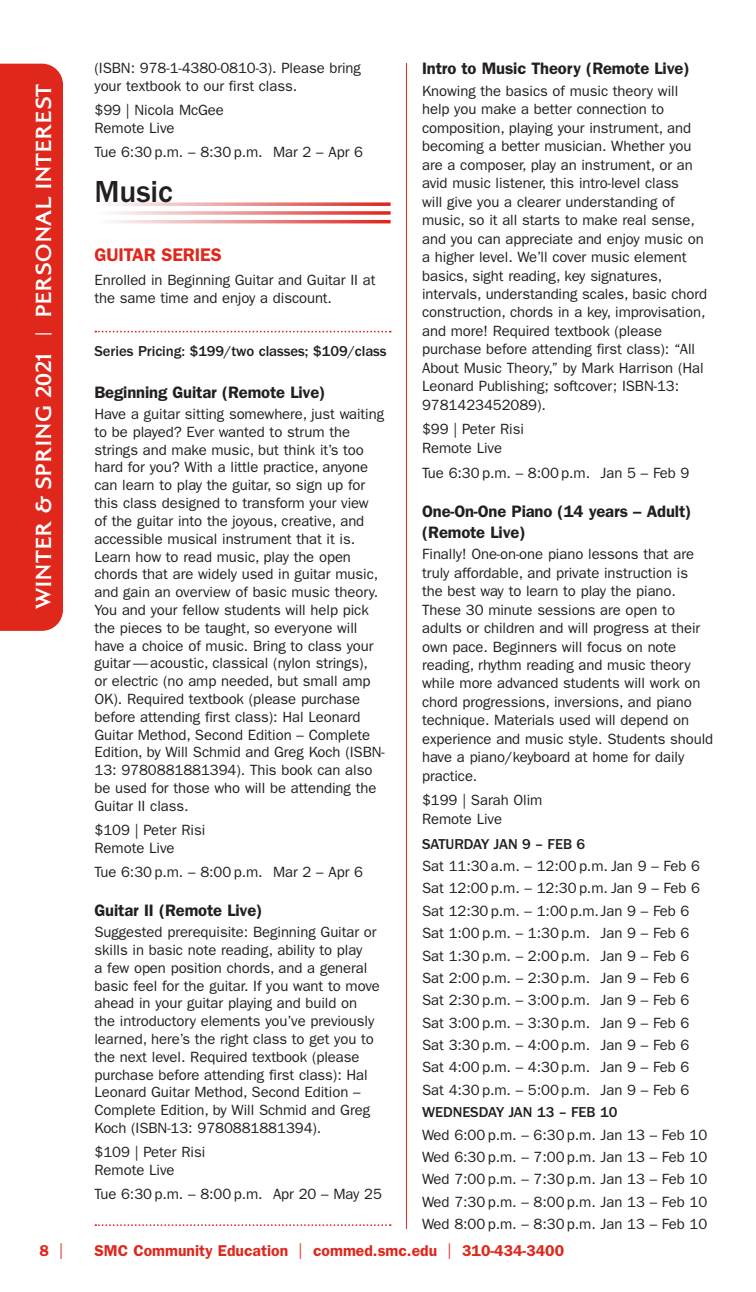
<style>
.page{position:relative;width:756px;height:1292px;background:#fff}
.page>*{position:absolute;margin:0;border:0;box-sizing:border-box;transform-origin:0 0}
.subcategory{font:500 31.5px "ITC Franklin Gothic Std";letter-spacing:-.005em;color:#231f20}
.t1{font:700 22.75px "Alexon";letter-spacing:.05em;color:#fff}
.series_title{font:600 18.38px "ITC Franklin Gothic Std";letter-spacing:-.01em;color:#df271c}
.course_title{font:600 16.62px/20.1px "ITC Franklin Gothic Std";letter-spacing:-.01em;color:#231f20}
.t2{font:600 15.75px "ITC Franklin Gothic Std";color:#df271c}
.description{font:14.88px/17.8px "ITC Franklin Gothic Std";letter-spacing:-.005em;color:#231f20}
.section_details{font:14.88px "ITC Franklin Gothic Std";letter-spacing:-.005em;color:#231f20}
.course_details{font:14.88px/17.8px "ITC Franklin Gothic Std";letter-spacing:-.005em;color:#231f20}
.description-2{font:500 14.88px "ITC Franklin Gothic Std";letter-spacing:-.005em;color:#231f20}
.section_details-2{font:500 14.88px "ITC Franklin Gothic Std";letter-spacing:-.005em;color:#231f20}
.s1{font-weight:500}
.s2{font-weight:400}
</style>
<div class="page">
<hr style="left:406px;top:63px;width:1px;height:1165px;background:#df271c">
<div style="left:0;top:64px;width:63px;height:567px;background:#df271c"></div>
<svg style="left:110px;top:202px;width:281px;height:4px"></svg>
<svg style="left:110px;top:211px;width:281px;height:4px"></svg>
<svg style="left:95px;top:331px;width:296px;height:1px"></svg>
<svg style="left:95px;top:1224px;width:296px;height:2px"></svg>
<h2 class="t1" style="left:28px;top:609px;width:527px;rotate:-90deg">WINTER &amp; SPRING 2021 <span class="s1">|</span> PERSONAL INTEREST</h2>
<p class="t2" style="left:39px;top:1240px;width:25px">8 <span class="s2">|</span></p>
<p class="description" style="left:94px;top:59px;width:268px">(ISBN: 978-1-4380-0810-3). Please bring your textbook to our first class.</p>
<p class="course_details" style="left:94px;top:101px;width:131px">$99 | Nicola McGee<br>Remote Live</p>
<p class="section_details" style="left:94px;top:144px;width:270px">Tue 6:30 p.m. – 8:30 p.m. Mar 2 – Apr 6</p>
<h2 class="subcategory" style="left:94px;top:174px;width:80px">Music</h2>
<h5 class="series_title" style="left:94px;top:243px;width:129px">GUITAR SERIES</h5>
<p class="description" style="left:94px;top:271px;width:282px">Enrolled in Beginning Guitar and Guitar II at the same time and enjoy a discount.</p>
<p class="description-2" style="left:94px;top:343px;width:294px">Series Pricing: $199/two classes; $109/class</p>
<h3 class="course_title" style="left:94px;top:382px;width:233px">Beginning Guitar (Remote Live)</h3>
<p class="description" style="left:94px;top:405px;width:292px">Have a guitar sitting somewhere, just waiting to be played? Ever wanted to strum the strings and make music, but think it’s too hard for you? With a little practice, anyone can learn to play the guitar, so sign up for this class designed to transform your view<br>of the guitar into the joyous, creative, and accessible musical instrument that it is.<br>Learn how to read music, play the open chords that are widely used in guitar music, and gain an overview of basic music theory.<br>You and your fellow students will help pick the pieces to be taught, so everyone will have a choice of music. Bring to class your guitar — acoustic, classical (nylon strings),<br>or electric (no amp needed, but small amp OK). Required textbook (please purchase before attending first class): Hal Leonard Guitar Method, Second Edition – Complete Edition, by Will Schmid and Greg Koch (ISBN-13: 9780881881394). This book can also be used for those who will be attending the Guitar II class.</p>
<p class="course_details" style="left:94px;top:821px;width:112px">$109 | Peter Risi<br>Remote Live</p>
<p class="section_details" style="left:94px;top:863px;width:270px">Tue 6:30 p.m. – 8:00 p.m. Mar 2 – Apr 6</p>
<h3 class="course_title" style="left:94px;top:900px;width:170px">Guitar II (Remote Live)</h3>
<p class="description" style="left:94px;top:923px;width:287px">Suggested prerequisite: Beginning Guitar or skills in basic note reading, ability to play<br>a few open position chords, and a general basic feel for the guitar. If you want to move ahead in your guitar playing and build on the introductory elements you’ve previously learned, here’s the right class to get you to the next level. Required textbook (please purchase before attending first class): Hal Leonard Guitar Method, Second Edition – Complete Edition, by Will Schmid and Greg Koch (ISBN-13: 9780881881394).</p>
<p class="course_details" style="left:94px;top:1143px;width:112px">$109 | Peter Risi<br>Remote Live</p>
<p class="section_details" style="left:94px;top:1185px;width:289px">Tue 6:30 p.m. – 8:00 p.m. Apr 20 – May 25</p>
<h3 class="course_title" style="left:422px;top:59px;width:269px">Intro to Music Theory (Remote Live)</h3>
<p class="description" style="left:422px;top:82px;width:287px;line-height:18.4px">Knowing the basics of music theory will help you make a better connection to composition, playing your instrument, and becoming a better musician. Whether you are a composer, play an instrument, or an avid music listener, this intro-level class<br>will give you a clearer understanding of music, so it all starts to make real sense, and you can appreciate and enjoy music on a higher level. We’ll cover music element basics, sight reading, key signatures, intervals, understanding scales, basic chord construction, chords in a key, improvisation, and more! Required textbook (please purchase before attending first class): “All About Music Theory,” by Mark Harrison (Hal Leonard Publishing; softcover; ISBN-13:<br>9781423452089).</p>
<p class="course_details" style="left:422px;top:420px;width:103px;line-height:18.4px">$99 | Peter Risi<br>Remote Live</p>
<p class="section_details" style="left:422px;top:464px;width:269px">Tue 6:30 p.m. – 8:00 p.m. Jan 5 – Feb 9</p>
<h3 class="course_title" style="left:422px;top:502px;width:271px">One-On-One Piano (14 years – Adult) (Remote Live)</h3>
<p class="description" style="left:422px;top:545px;width:293px;line-height:18.4px">Finally! One-on-one piano lessons that are truly affordable, and private instruction is<br>the best way to learn to play the piano.<br>These 30 minute sessions are open to adults or children and will progress at their own pace. Beginners will focus on note reading, rhythm reading and music theory while more advanced students will work on chord progressions, inversions, and piano technique. Materials used will depend on experience and music style. Students should have a piano/keyboard at home for daily practice.</p>
<p class="course_details" style="left:422px;top:791px;width:122px;line-height:18.4px">$199 | Sarah Olim<br>Remote Live</p>
<p class="section_details-2" style="left:422px;top:835px;width:165px">SATURDAY JAN 9 – FEB 6</p>
<p class="section_details" style="left:422px;top:857px;width:279px">Sat 11:30 a.m. – 12:00 p.m. Jan 9 – Feb 6</p>
<p class="section_details" style="left:422px;top:880px;width:279px">Sat 12:00 p.m. – 12:30 p.m. Jan 9 – Feb 6</p>
<p class="section_details" style="left:422px;top:902px;width:269px">Sat 12:30 p.m. – 1:00 p.m.Jan 9 – Feb 6</p>
<p class="section_details" style="left:422px;top:924px;width:269px">Sat 1:00 p.m. – 1:30 p.m. Jan 9 – Feb 6</p>
<p class="section_details" style="left:422px;top:947px;width:269px">Sat 1:30 p.m. – 2:00 p.m. Jan 9 – Feb 6</p>
<p class="section_details" style="left:422px;top:969px;width:269px">Sat 2:00 p.m. – 2:30 p.m. Jan 9 – Feb 6</p>
<p class="section_details" style="left:422px;top:991px;width:269px">Sat 2:30 p.m. – 3:00 p.m. Jan 9 – Feb 6</p>
<p class="section_details" style="left:422px;top:1014px;width:269px">Sat 3:00 p.m. – 3:30 p.m. Jan 9 – Feb 6</p>
<p class="section_details" style="left:422px;top:1036px;width:269px">Sat 3:30 p.m. – 4:00 p.m. Jan 9 – Feb 6</p>
<p class="section_details" style="left:422px;top:1058px;width:269px">Sat 4:00 p.m. – 4:30 p.m. Jan 9 – Feb 6</p>
<p class="section_details" style="left:422px;top:1081px;width:269px">Sat 4:30 p.m. – 5:00 p.m. Jan 9 – Feb 6</p>
<p class="section_details-2" style="left:422px;top:1103px;width:197px">WEDNESDAY JAN 13 – FEB 10</p>
<p class="section_details" style="left:422px;top:1125px;width:287px">Wed 6:00 p.m. – 6:30 p.m. Jan 13 – Feb 10</p>
<p class="section_details" style="left:422px;top:1148px;width:287px">Wed 6:30 p.m. – 7:00 p.m. Jan 13 – Feb 10</p>
<p class="section_details" style="left:422px;top:1170px;width:287px">Wed 7:00 p.m. – 7:30 p.m. Jan 13 – Feb 10</p>
<p class="section_details" style="left:422px;top:1193px;width:287px">Wed 7:30 p.m. – 8:00 p.m. Jan 13 – Feb 10</p>
<p class="section_details" style="left:422px;top:1215px;width:287px">Wed 8:00 p.m. – 8:30 p.m. Jan 13 – Feb 10</p>
<p class="t2" style="left:94px;top:1240px;width:471px">SMC Community Education <span class="s2">|</span> commed.smc.edu <span class="s2">|</span> 310-434-3400</p>
</div>
